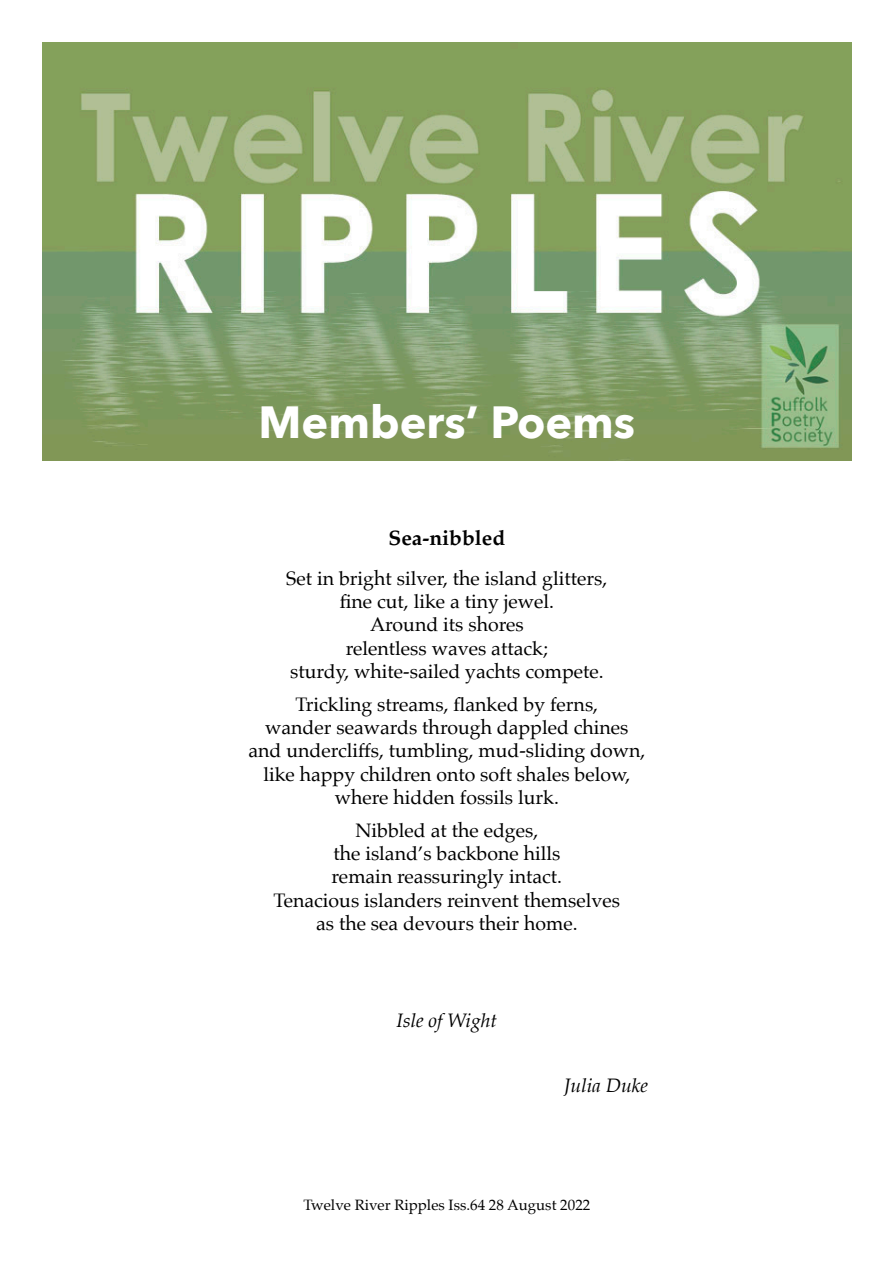
<style>
.page{position:relative;width:894px;height:1263px;background:#fff}
.page>*{position:absolute;margin:0;border:0;box-sizing:border-box;transform-origin:0 0}
.t1{font:700 45px "Avenir Next";color:#fff}
.t2{font:700 21px "Palatino";color:#000}
.t3{font:19.5px/23.4px "Palatino";color:#000;text-align:center}
.t4{font:italic 19.5px "Palatino";color:#000}
.t5{font:15px "Palatino";color:#000}
</style>
<div class="page">
<img style="left:43px;top:43px;width:807px;height:418px">
<h1 class="t1" style="left:258px;top:393px;width:378px">Members’ Poems</h1>
<p class="t2" style="left:388px;top:527px;width:118px">Sea-nibbled</p>
<p class="t3" style="left:286px;top:568px;width:322px">Set in bright silver, the island glitters, fine cut, like a tiny jewel.<br>Around its shores<br>relentless waves attack;<br>sturdy, white-sailed yachts compete.</p>
<p class="t3" style="left:248px;top:694px;width:398px">Trickling streams, flanked by ferns,<br>wander seawards through dappled chines and undercliffs, tumbling, mud-sliding down, like happy children onto soft shales below, where hidden fossils lurk.</p>
<p class="t3" style="left:273px;top:820px;width:348px">Nibbled at the edges,<br>the island’s backbone hills<br>remain reassuringly intact.<br>Tenacious islanders reinvent themselves as the sea devours their home.</p>
<p class="t4" style="left:396px;top:1011px;width:102px">Isle of Wight</p>
<p class="t4" style="left:564px;top:1076px;width:85px">Julia Duke</p>
<p class="t5" style="left:303px;top:1198px;width:288px">Twelve River Ripples Iss.64 28 August 2022</p>
</div>
